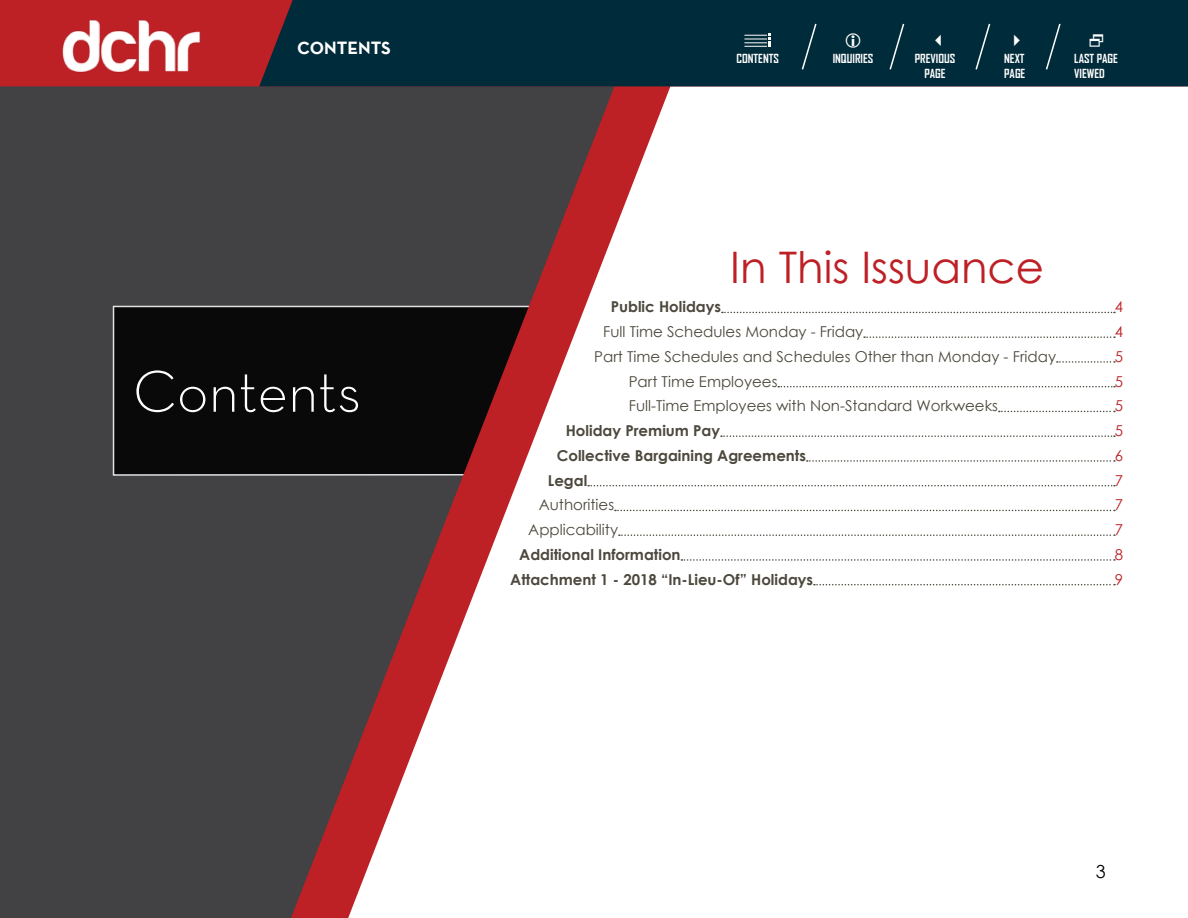
<style>
.page{position:relative;width:1188px;height:918px;background:#fff}
.page>*{position:absolute;margin:0;border:0;box-sizing:border-box;transform-origin:0 0}
.t1{font:60px "Neutra Text Light Alt";color:#fff}
.t2{font:43.5px "Century Gothic";color:#bd2025}
.t3{font:18px "Neutra Text TF Bold Alt";color:#fff}
.t4{font:18px "Century Gothic";color:#000}
.t5{font:15px "Century Gothic";color:#4c483d}
.t6{font:700 15px "Century Gothic";color:#4c483d}
.t7{font:15px "Century Gothic";color:#bd2025}
.t8{font:700 12px/14.4px "Agency FB";color:#fff}
</style>
<div class="page">
<div style="left:0;top:86px;width:291px;height:832px;background:#424143"></div>
<div style="left:112px;top:305px;width:179px;height:172px;background:#0a090a"></div>
<svg style="left:291px;top:86px;width:413px;height:832px"></svg>
<div style="left:0;top:0;width:259px;height:86px;background:#bd2025"></div>
<img style="left:54px;top:13px;width:150px;height:68px">
<div style="left:259px;top:0;width:929px;height:86px;background:#002b3a"></div>
<svg style="left:801px;top:22px;width:17px;height:49px"></svg>
<svg style="left:888px;top:22px;width:17px;height:49px"></svg>
<svg style="left:974px;top:22px;width:17px;height:49px"></svg>
<svg style="left:1045px;top:22px;width:17px;height:49px"></svg>
<svg style="left:744px;top:33px;width:27px;height:14px"></svg>
<svg style="left:722px;top:312px;width:393px;height:1px"></svg>
<svg style="left:864px;top:336px;width:251px;height:2px"></svg>
<svg style="left:1057px;top:361px;width:58px;height:2px"></svg>
<svg style="left:778px;top:386px;width:337px;height:1px"></svg>
<svg style="left:999px;top:411px;width:116px;height:1px"></svg>
<svg style="left:721px;top:435px;width:394px;height:2px"></svg>
<svg style="left:807px;top:460px;width:308px;height:2px"></svg>
<svg style="left:588px;top:485px;width:527px;height:1px"></svg>
<svg style="left:615px;top:510px;width:500px;height:1px"></svg>
<svg style="left:619px;top:534px;width:496px;height:2px"></svg>
<svg style="left:681px;top:559px;width:434px;height:2px"></svg>
<svg style="left:814px;top:584px;width:301px;height:1px"></svg>
<svg style="left:846px;top:34px;width:14px;height:14px"></svg>
<svg style="left:1090px;top:34px;width:13px;height:12px"></svg>
<svg style="left:935px;top:35px;width:6px;height:11px"></svg>
<svg style="left:1014px;top:35px;width:6px;height:11px"></svg>
<p class="t3" style="left:297px;top:37px;width:95px">CONTENTS</p>
<h1 class="t1" style="left:133px;top:355px;width:230px">Contents</h1>
<p class="t8" style="left:737px;top:51px;width:44px">CONTENTS</p>
<p class="t8" style="left:833px;top:51px;width:42px">INQUIRIES</p>
<p class="t8" style="left:915px;top:51px;width:42px;text-align:center">PREVIOUS<br>PAGE</p>
<p class="t8" style="left:1004px;top:51px;width:23px">NEXT<br>PAGE</p>
<p class="t8" style="left:1074px;top:51px;width:45px">LAST PAGE<br>VIEWED</p>
<h2 class="t2" style="left:730px;top:237px;width:315px">In This Issuance</h2>
<p class="t6" style="left:611px;top:296px;width:112px">Public Holidays</p>
<p class="t7" style="left:1115px;top:297px;width:10px">4</p>
<p class="t5" style="left:603px;top:321px;width:262px">Full Time Schedules Monday - Friday</p>
<p class="t7" style="left:1115px;top:321px;width:10px">4</p>
<p class="t5" style="left:594px;top:346px;width:463px">Part Time Schedules and Schedules Other than Monday - Friday</p>
<p class="t7" style="left:1115px;top:346px;width:10px">5</p>
<p class="t5" style="left:629px;top:371px;width:150px">Part Time Employees</p>
<p class="t7" style="left:1115px;top:371px;width:10px">5</p>
<p class="t5" style="left:629px;top:396px;width:371px">Full-Time Employees with Non-Standard Workweeks</p>
<p class="t7" style="left:1115px;top:396px;width:10px">5</p>
<p class="t6" style="left:566px;top:419px;width:156px">Holiday Premium Pay</p>
<p class="t7" style="left:1115px;top:420px;width:10px">5</p>
<p class="t6" style="left:557px;top:444px;width:251px">Collective Bargaining Agreements</p>
<p class="t7" style="left:1115px;top:445px;width:10px">6</p>
<p class="t6" style="left:548px;top:469px;width:41px">Legal</p>
<p class="t7" style="left:1115px;top:470px;width:10px">7</p>
<p class="t5" style="left:539px;top:495px;width:77px">Authorities</p>
<p class="t7" style="left:1115px;top:495px;width:10px">7</p>
<p class="t5" style="left:528px;top:519px;width:91px">Applicability</p>
<p class="t7" style="left:1115px;top:519px;width:10px">7</p>
<p class="t6" style="left:519px;top:543px;width:163px">Additional Information</p>
<p class="t7" style="left:1115px;top:544px;width:10px">8</p>
<p class="t6" style="left:510px;top:568px;width:305px">Attachment 1 - 2018 “In-Lieu-Of” Holidays</p>
<p class="t7" style="left:1115px;top:569px;width:10px">9</p>
<p class="t4" style="left:1096px;top:858px;width:11px">3</p>
</div>
